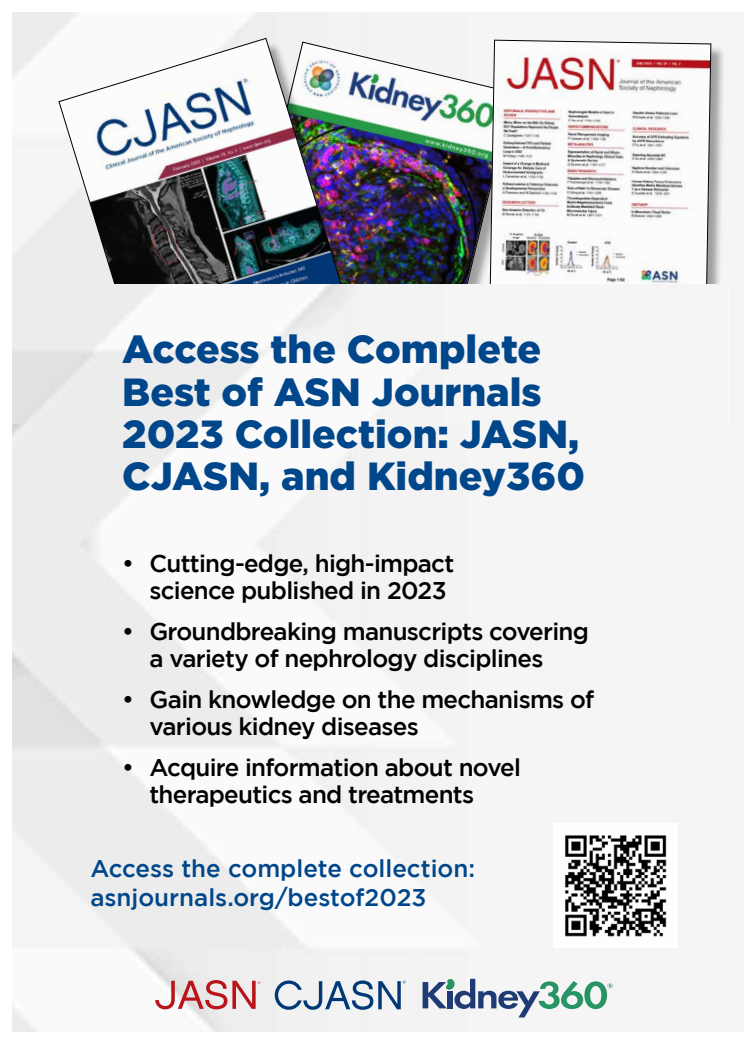
<style>
.page{position:relative;width:756px;height:1044px;background:#fff}
.page>*{position:absolute;margin:0;border:0;box-sizing:border-box;transform-origin:0 0}
.t1{font:900 39.2px/42.3px "Gotham";color:#00468b}
.t2{font:500 24.1px/27.2px "Gotham";letter-spacing:-.03em;color:#000}
.t3{font:500 24.1px/28.7px "Gotham";color:#00468b}
.t4{font:3.6px "Gotham";color:#ba141a;scale:1.04 1}
</style>
<div class="page">
<svg style="left:275px;top:980px;width:131px;height:30px"></svg>
<svg style="left:155px;top:980px;width:101px;height:29px"></svg>
<svg style="left:423px;top:979px;width:190px;height:39px"></svg>
<img style="left:367px;top:42px;width:122px;height:243px">
<div style="left:61px;top:41px;width:306px;height:358px;background:#000;opacity:.35"></div>
<img style="left:59px;top:38px;width:294px;height:247px">
<div style="left:491px;top:42px;width:235px;height:300px;background:#000;opacity:.35"></div>
<svg style="left:489px;top:40px;width:222px;height:245px"></svg>
<img style="left:13px;top:285px;width:730px;height:139px">
<img style="left:564px;top:835px;width:103px;height:102px">
<h1 class="t1" style="left:122px;top:327px;width:464px">Access the Complete<br>Best of ASN Journals<br>2023 Collection: JASN,<br>CJASN, and Kidney360</h1>
<p class="t2" style="left:149px;top:549px;width:306px;text-indent:-27px">• Cutting-edge, high-impact science published in 2023</p>
<p class="t2" style="left:149px;top:617px;width:441px;text-indent:-27px">• Groundbreaking manuscripts covering a variety of nephrology disciplines</p>
<p class="t2" style="left:149px;top:685px;width:446px;text-indent:-27px">• Gain knowledge on the mechanisms of various kidney diseases</p>
<p class="t2" style="left:149px;top:753px;width:373px;text-indent:-27px">• Acquire information about novel therapeutics and treatments</p>
<p class="t3" style="left:90px;top:854px;width:386px">Access the complete collection: asnjournals.org/bestof2023</p>
<p class="t4" style="left:258px;top:981px;width:4px">®</p>
</div>
